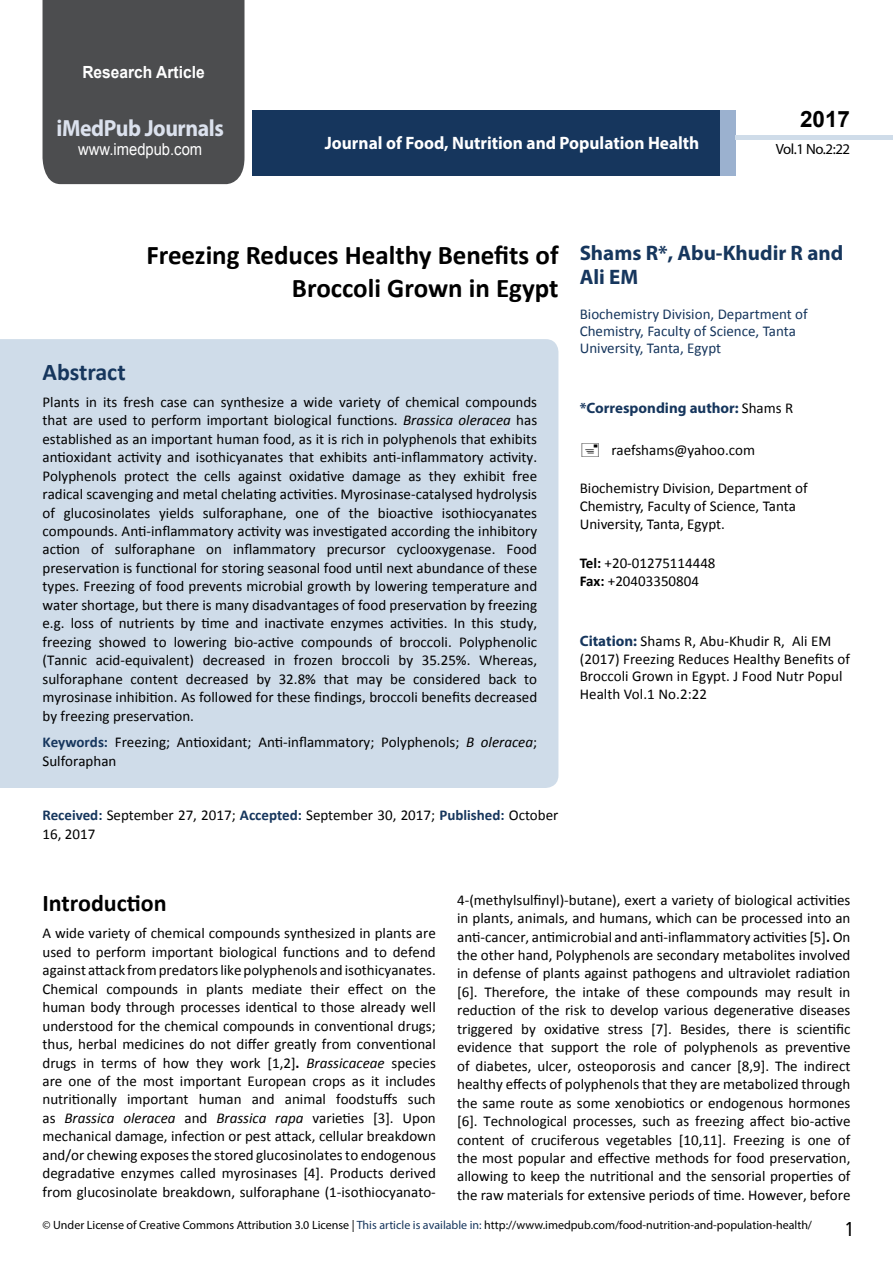
<style>
.page{position:relative;width:893px;height:1263px;background:#fff}
.page>*{position:absolute;margin:0;border:0;box-sizing:border-box;transform-origin:0 0}
.t1{font:700 27px/32.4px "Calibri";color:#000;text-align:right}
.t2{font:25.5px "Tunga";color:#000}
.t3{font:700 24px "Calibri";color:#000}
.t4{font:700 24px "Calibri";color:#16365d}
.t5{font:700 23.4px "Myriad Pro";letter-spacing:-.02em;color:#dbe1ed;scale:.93 1}
.t6{font:700 22.5px "Arial";color:#000}
.t7{font:700 21px/24px "Myriad Pro";color:#16365d}
.t8{font:700 18px "Myriad Pro";color:#fff;scale:.96 1}
.t9{font:700 16.8px "Arial";color:#fff;scale:.93 1}
.t10{font:16.5px "Arial";color:#fff;scale:.89 1}
.t11{font:15px/18.5px "Calibri";color:#000}
.t12{font:15px/17.4px "Calibri";color:#16365d}
.t13{font:700 15px "Myriad Pro";color:#16365d}
.t14{font:14.85px "Myriad Pro";letter-spacing:-.03em;color:#000}
.t15{font:12px "Myriad Pro";color:#000}
.s1{font-style:italic}
.s2{font-weight:700;color:#16365d}
.s3{font-family:"Calibri";font-weight:400;color:#000}
.s4{font-weight:700}
.s5{font-family:"Myriad Pro";font-weight:700;color:#16365d}
.s6{color:#16365d}
</style>
<div class="page">
<div style="left:252px;top:110px;width:469px;height:66px;background:#16365d"></div>
<div style="left:720px;top:110px;width:16px;height:66px;background:#9bb1cf"></div>
<div style="left:43px;top:0;width:201px;height:184px;background:#4c4d4f"></div>
<div style="left:736px;top:135px;width:157px;height:5px;background:#cfdce9"></div>
<div style="left:0;top:339px;width:558px;height:449px;background:#cfdce9"></div>
<p class="t9" style="left:82px;top:61px;width:133px">Research Article</p>
<h3 class="t5" style="left:57px;top:113px;width:181px">iMedPub Journals</h3>
<p class="t10" style="left:78px;top:138px;width:141px">www.imedpub.com</p>
<p class="t8" style="left:325px;top:132px;width:392px">Journal of Food, Nutrition and Population Health</p>
<h3 class="t6" style="left:800px;top:104px;width:52px">2017</h3>
<p class="t14" style="left:776px;top:140px;width:76px">Vol.1 No.2:22</p>
<h1 class="t1" style="left:146px;top:239px;width:414px">Freezing Reduces Healthy Benefits of<br>Broccoli Grown in Egypt</h1>
<h3 class="t4" style="left:43px;top:357px;width:85px">Abstract</h3>
<p class="t11" style="left:43px;top:393px;width:496px;text-align:justify">Plants in its fresh case can synthesize a wide variety of chemical compounds that are used to perform important biological functions. <span class="s1">Brassica oleracea</span> has established as an important human food, as it is rich in polyphenols that exhibits antioxidant activity and isothicyanates that exhibits anti-inflammatory activity.<br>Polyphenols protect the cells against oxidative damage as they exhibit free radical scavenging and metal chelating activities. Myrosinase-catalysed hydrolysis of glucosinolates yields sulforaphane, one of the bioactive isothiocyanates compounds. Anti-inflammatory activity was investigated according the inhibitory action of sulforaphane on inflammatory precursor cyclooxygenase. Food preservation is functional for storing seasonal food until next abundance of these types. Freezing of food prevents microbial growth by lowering temperature and water shortage, but there is many disadvantages of food preservation by freezing e.g. loss of nutrients by time and inactivate enzymes activities. In this study, freezing showed to lowering bio-active compounds of broccoli. Polyphenolic (Tannic acid-equivalent) decreased in frozen broccoli by 35.25%. Whereas, sulforaphane content decreased by 32.8% that may be considered back to myrosinase inhibition. As followed for these findings, broccoli benefits decreased by freezing preservation.</p>
<p class="t11" style="left:43px;top:733px;width:496px"><span class="s2">Keywords:</span> Freezing; Antioxidant; Anti-inflammatory; Polyphenols; <span class="s1">B oleracea</span>;<br>Sulforaphan</p>
<p class="t11" style="left:43px;top:806px;width:517px"><span class="s2">Received:</span> September 27, 2017; <span class="s2">Accepted:</span> September 30, 2017; <span class="s2">Published:</span> October<br>16, 2017</p>
<h3 class="t7" style="left:580px;top:240px;width:265px">Shams R*, Abu-Khudir R and<br>Ali EM</h3>
<p class="t12" style="left:580px;top:305px;width:230px">Biochemistry Division, Department of<br>Chemistry, Faculty of Science, Tanta<br>University, Tanta, Egypt</p>
<p class="t13" style="left:580px;top:398px;width:215px">*Corresponding author: <span class="s3">Shams R</span></p>
<p class="t11" style="left:612px;top:440px;width:145px">raefshams@yahoo.com</p>
<p class="t11" style="left:580px;top:479px;width:230px;line-height:17.7px">Biochemistry Division, Department of<br>Chemistry, Faculty of Science, Tanta<br>University, Tanta, Egypt.</p>
<p class="t11" style="left:580px;top:554px;width:137px;line-height:18px"><span class="s4">Tel:</span> +20-01275114448<br><span class="s4">Fax:</span> +20403350804</p>
<p class="t11" style="left:580px;top:633px;width:272px;line-height:17.4px"><span class="s5">Citation:</span> Shams R, Abu-Khudir R, Ali EM (2017) Freezing Reduces Healthy Benefits of Broccoli Grown in Egypt. J Food Nutr Popul Health Vol.1 No.2:22</p>
<h3 class="t3" style="left:43px;top:888px;width:126px">Introduction</h3>
<p class="t11" style="left:43px;top:924px;width:395px;text-align:justify">A wide variety of chemical compounds synthesized in plants are used to perform important biological functions and to defend against attack from predators like polyphenols and isothicyanates.<br>Chemical compounds in plants mediate their effect on the human body through processes identical to those already well understood for the chemical compounds in conventional drugs; thus, herbal medicines do not differ greatly from conventional drugs in terms of how they work [1,2]<span class="s4">.</span> <span class="s1">Brassicaceae</span> species are one of the most important European crops as it includes nutritionally important human and animal foodstuffs such as <span class="s1">Brassica oleracea</span> and <span class="s1">Brassica rapa</span> varieties [3]. Upon mechanical damage, infection or pest attack, cellular breakdown and/or chewing exposes the stored glucosinolates to endogenous degradative enzymes called myrosinases [4]. Products derived from glucosinolate breakdown, sulforaphane (1-isothiocyanato-</p>
<p class="t11" style="left:457px;top:890px;width:395px;text-align:justify">4-(methylsulfinyl)-butane), exert a variety of biological activities in plants, animals, and humans, which can be processed into an anti-cancer, antimicrobial and anti-inflammatory activities [5]<span class="s4">.</span> On the other hand, Polyphenols are secondary metabolites involved in defense of plants against pathogens and ultraviolet radiation [6]. Therefore, the intake of these compounds may result in reduction of the risk to develop various degenerative diseases triggered by oxidative stress [7]. Besides, there is scientific evidence that support the role of polyphenols as preventive of diabetes, ulcer, osteoporosis and cancer [8,9]. The indirect healthy effects of polyphenols that they are metabolized through the same route as some xenobiotics or endogenous hormones [6]. Technological processes, such as freezing affect bio-active content of cruciferous vegetables [10,11]. Freezing is one of the most popular and effective methods for food preservation, allowing to keep the nutritional and the sensorial properties of the raw materials for extensive periods of time. However, before</p>
<p class="t15" style="left:43px;top:1218px;width:771px">© Under License of Creative Commons Attribution 3.0 License | <span class="s6">This article is available in:</span> http://www.imedpub.com/food-nutrition-and-population-health/</p>
<h2 class="t2" style="left:846px;top:1212px;width:9px">1</h2>
</div>
